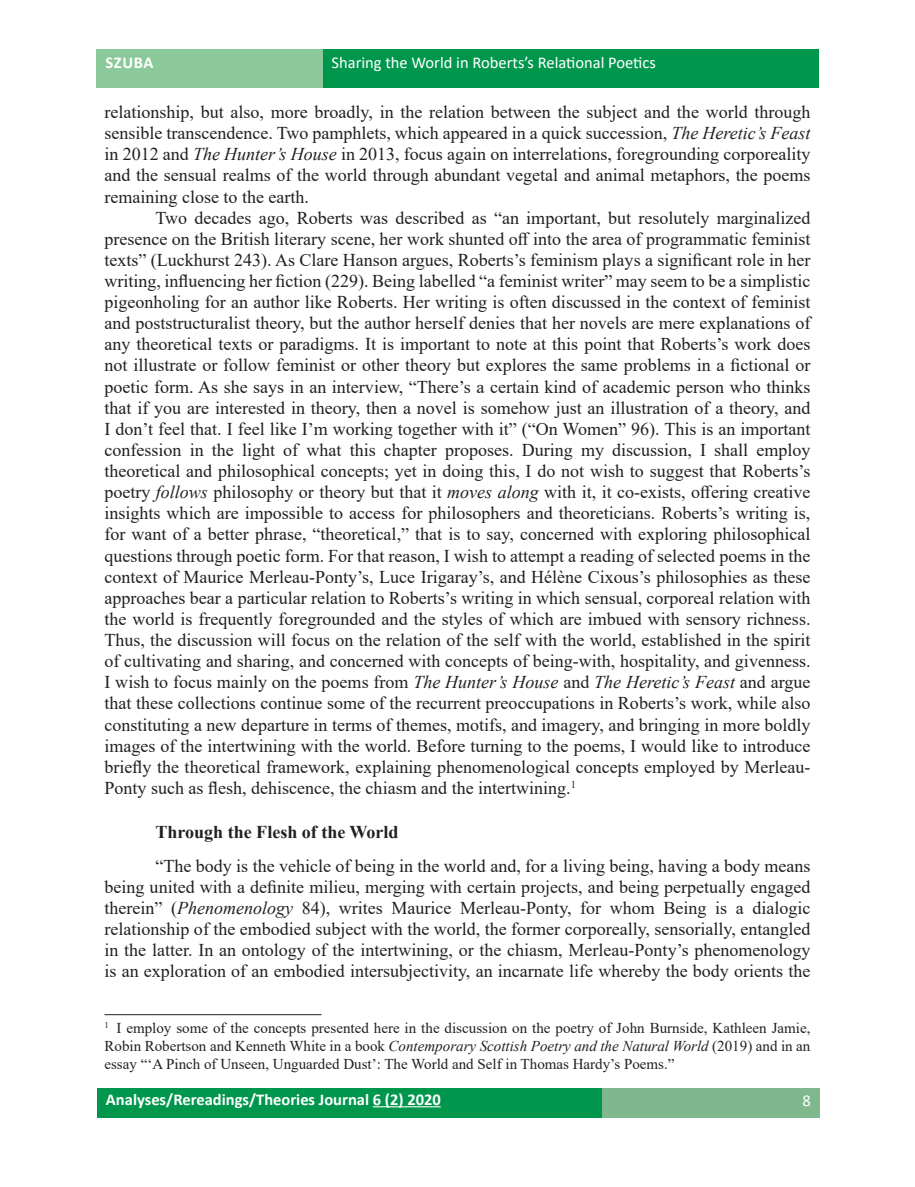
<style>
.page{position:relative;width:915px;height:1187px;background:#fff}
.page>*{position:absolute;margin:0;border:0;box-sizing:border-box;transform-origin:0 0}
.t1{font:18px/21.1px "Times New Roman";color:#231f20;text-align:justify}
.t2{font:700 18px "Times New Roman";color:#231f20}
.t3{font:700 16.5px "Calibri";color:#fff}
.t4{font:16.5px "Calibri";color:#fff}
.t5{font:15px/18px "Times New Roman";color:#231f20;text-align:justify}
.s1{font-style:italic}
</style>
<div class="page">
<div style="left:97px;top:49px;width:226px;height:38px;background:#8cc99a"></div>
<div style="left:323px;top:49px;width:495px;height:38px;background:#00974d"></div>
<div style="left:602px;top:1088px;width:217px;height:30px;background:#7fb88d"></div>
<div style="left:97px;top:1088px;width:505px;height:30px;background:#00974d"></div>
<hr style="left:373px;top:1106px;width:67px;height:1px;background:#fff">
<hr style="left:104px;top:1014px;width:217px;height:1px;background:#231f20">
<p class="t3" style="left:105px;top:51px;width:50px">SZUBA</p>
<p class="t4" style="left:331px;top:51px;width:326px">Sharing the World in Roberts’s Relational Poetics</p>
<p class="t1" style="left:104px;top:101px;width:707px">relationship, but also, more broadly, in the relation between the subject and the world through sensible transcendence. Two pamphlets, which appeared in a quick succession, <span class="s1">The Heretic’s Feast </span>in 2012 and <span class="s1">The Hunter’s House</span> in 2013, focus again on interrelations, foregrounding corporeality and the sensual realms of the world through abundant vegetal and animal metaphors, the poems remaining close to the earth.</p>
<p class="t1" style="left:104px;top:206px;width:707px;text-indent:51px">Two decades ago, Roberts was described as “an important, but resolutely marginalized presence on the British literary scene, her work shunted off into the area of programmatic feminist texts” (Luckhurst 243). As Clare Hanson argues, Roberts’s feminism plays a significant role in her writing, influencing her fiction (229). Being labelled “a feminist writer” may seem to be a simplistic pigeonholing for an author like Roberts. Her writing is often discussed in the context of feminist and poststructuralist theory, but the author herself denies that her novels are mere explanations of any theoretical texts or paradigms. It is important to note at this point that Roberts’s work does not illustrate or follow feminist or other theory but explores the same problems in a fictional or poetic form. As she says in an interview, “There’s a certain kind of academic person who thinks that if you are interested in theory, then a novel is somehow just an illustration of a theory, and I don’t feel that. I feel like I’m working together with it” (“On Women” 96). This is an important confession in the light of what this chapter proposes. During my discussion, I shall employ theoretical and philosophical concepts; yet in doing this, I do not wish to suggest that Roberts’s poetry <span class="s1">follows</span> philosophy or theory but that it <span class="s1">moves along</span> with it, it co-exists, offering creative insights which are impossible to access for philosophers and theoreticians. Roberts’s writing is, for want of a better phrase, “theoretical,” that is to say, concerned with exploring philosophical questions through poetic form. For that reason, I wish to attempt a reading of selected poems in the context of Maurice Merleau-Ponty’s, Luce Irigaray’s, and Hélène Cixous’s philosophies as these approaches bear a particular relation to Roberts’s writing in which sensual, corporeal relation with the world is frequently foregrounded and the styles of which are imbued with sensory richness.<br>Thus, the discussion will focus on the relation of the self with the world, established in the spirit of cultivating and sharing, and concerned with concepts of being-with, hospitality, and givenness.<br>I wish to focus mainly on the poems from <span class="s1">The Hunter’s House</span> and <span class="s1">The Heretic’s Feast</span> and argue that these collections continue some of the recurrent preoccupations in Roberts’s work, while also constituting a new departure in terms of themes, motifs, and imagery, and bringing in more boldly images of the intertwining with the world. Before turning to the poems, I would like to introduce briefly the theoretical framework, explaining phenomenological concepts employed by Merleau-Ponty such as flesh, dehiscence, the chiasm and the intertwining.<sup>1</sup></p>
<p class="t2" style="left:155px;top:818px;width:244px">Through the Flesh of the World</p>
<p class="t1" style="left:104px;top:854px;width:707px;text-indent:51px">“The body is the vehicle of being in the world and, for a living being, having a body means being united with a definite milieu, merging with certain projects, and being perpetually engaged therein” (<span class="s1">Phenomenology</span> 84), writes Maurice Merleau-Ponty, for whom Being is a dialogic relationship of the embodied subject with the world, the former corporeally, sensorially, entangled in the latter. In an ontology of the intertwining, or the chiasm, Merleau-Ponty’s phenomenology is an exploration of an embodied intersubjectivity, an incarnate life whereby the body orients the</p>
<p class="t5" style="left:104px;top:1018px;width:707px"><sup>1</sup> I employ some of the concepts presented here in the discussion on the poetry of John Burnside, Kathleen Jamie, Robin Robertson and Kenneth White in a book <span class="s1">Contemporary Scottish Poetry and the Natural World</span> (2019) and in an essay “‘A Pinch of Unseen, Unguarded Dust’: The World and Self in Thomas Hardy’s Poems.”</p>
<p class="t3" style="left:106px;top:1087px;width:336px">Analyses/Rereadings/Theories Journal 6 (2) 2020</p>
<p class="t4" style="left:802px;top:1088px;width:10px">8</p>
</div>
